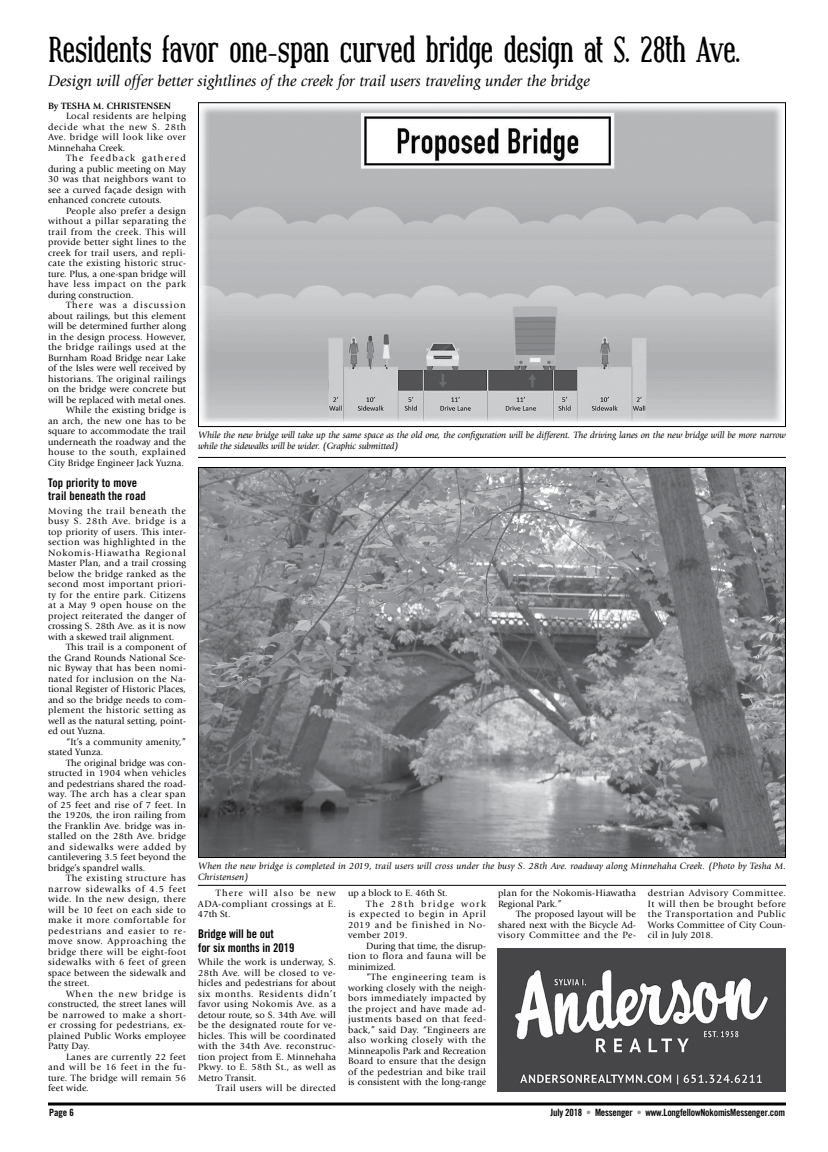
<style>
.page{position:relative;width:828px;height:1152px;background:#fff}
.page>*{position:absolute;margin:0;border:0;box-sizing:border-box;transform-origin:0 0}
.t1{font:700 36px "Covington Cond";letter-spacing:-.03em;color:#000}
.t2{font:italic 16px "Giovanni Std";color:#000}
.t3{font:12px/13.5px "Trade Gothic LT Std Bd Cn 20";letter-spacing:.01em;color:#000}
.t4{font:10px "Trade Gothic LT Std Bd Cn 20";letter-spacing:-.02em;color:#000}
.t5{font:9.5px/10.5px "Giovanni Std";letter-spacing:.025em;color:#000;text-align:justify}
.t6{font:italic 9.5px/10.5px "Giovanni Std";letter-spacing:-.01em;color:#000}
.t7{font:italic 9.5px/10.5px "Giovanni Std";letter-spacing:.02em;color:#000}
.t8{font:9.5px "Giovanni Std";letter-spacing:.005em;color:#000}
.t9{font:9.5px "Giovanni Std";letter-spacing:.045em;color:#000}
.t10{font:9.5px "Giovanni Std";letter-spacing:.055em;color:#000}
.t11{font:9.5px "Giovanni Std";letter-spacing:.06em;color:#000}
.t12{font:9.5px "Giovanni Std";letter-spacing:.075em;color:#000}
.t13{font:9.5px "Giovanni Std";letter-spacing:.08em;color:#000}
.t14{font:9.5px "Giovanni Std";letter-spacing:.07em;color:#000}
.t15{font:700 9.5px "Giovanni Std";color:#000}
.t16{font:9.5px "Giovanni Std";letter-spacing:.145em;color:#000}
.s1{color:#939598}
</style>
<div class="page">
<svg style="left:48px;top:1102px;width:738px;height:4px;background:#3f3f3f"></svg>
<img style="left:200px;top:106px;width:583px;height:316px">
<img style="left:200px;top:469px;width:584px;height:387px">
<hr style="left:198px;top:457px;width:588px;height:1px;background:#000">
<hr style="left:198px;top:885px;width:588px;height:1px;background:#000">
<img style="left:498px;top:948px;width:288px;height:144px">
<h1 class="t1" style="left:48px;top:32px;width:694px">Residents favor one-span curved bridge design at S. 28th Ave.</h1>
<h2 class="t2" style="left:48px;top:72px;width:543px">Design will offer better sightlines of the creek for trail users traveling under the bridge</h2>
<p class="t15" style="left:48px;top:100px;width:125px">By TESHA M. CHRISTENSEN</p>
<p class="t5" style="left:48px;top:111px;width:139px;text-indent:18px">Local residents are helping decide what the new S. 28th Ave. bridge will look like over Minnehaha Creek.</p>
<p class="t5" style="left:48px;top:153px;width:140px;text-indent:18px">The feedback gathered during a public meeting on May 30 was that neighbors want to see a curved façade design with enhanced concrete cutouts.</p>
<p class="t5" style="left:48px;top:206px;width:140px;text-indent:18px">People also prefer a design without a pillar separating the trail from the creek. This will provide better sight lines to the creek for trail users, and repli&shy;cate the existing historic struc&shy;ture. Plus, a one-span bridge will have less impact on the park during construction.</p>
<p class="t5" style="left:48px;top:300px;width:140px;text-align:right">There was a discussion about railings, but this element will be determined further along in the design process. However, the bridge railings used at the<br>Burnham Road Bridge near Lake of the Isles were well received by historians. The original railings on the bridge were concrete but will be replaced with metal ones.<br>While the existing bridge is<br>an arch, the new one has to be square to accommodate the trail underneath the roadway and the house to the south, explained<br>City Bridge Engineer Jack Yuzna.</p>
<p class="t3" style="left:48px;top:476px;width:99px">Top priority to move trail beneath the road</p>
<p class="t5" style="left:48px;top:506px;width:140px">Moving the trail beneath the busy S. 28th Ave. bridge is a top priority of users. This inter&shy;section was highlighted in the Nokomis-Hiawatha Regional Master Plan, and a trail crossing below the bridge ranked as the second most important priori&shy;ty for the entire park. Citizens at a May 9 open house on the project reiterated the danger of crossing S. 28th Ave. as it is now with a skewed trail alignment.</p>
<p class="t5" style="left:48px;top:642px;width:140px;text-indent:18px">This trail is a component of the Grand Rounds National Sce&shy;nic Byway that has been nomi&shy;nated for inclusion on the Na&shy;tional Register of Historic Places, and so the bridge needs to com&shy;plement the historic setting as well as the natural setting, point&shy;ed out Yuzna.</p>
<p class="t5" style="left:48px;top:737px;width:140px;text-indent:18px">“It’s a community amenity,” stated Yunza.</p>
<p class="t5" style="left:48px;top:758px;width:140px;text-indent:18px">The original bridge was con&shy;structed in 1904 when vehicles and pedestrians shared the road&shy;way. The arch has a clear span of 25 feet and rise of 7 feet. In the 1920s, the iron railing from the Franklin Ave. bridge was in&shy;stalled on the 28th Ave. bridge and sidewalks were added by cantilevering 3.5 feet beyond the bridge’s spandrel walls.</p>
<p class="t5" style="left:48px;top:873px;width:140px;text-indent:18px">The existing structure has narrow sidewalks of 4.5 feet wide. In the new design, there will be 10 feet on each side to make it more comfortable for pedestrians and easier to re&shy;move snow. Approaching the bridge there will be eight-foot sidewalks with 6 feet of green space between the sidewalk and the street.</p>
<p class="t5" style="left:48px;top:989px;width:140px;text-indent:18px">When the new bridge is constructed, the street lanes will be narrowed to make a short&shy;er crossing for pedestrians, ex&shy;plained Public Works employee Patty Day.</p>
<p class="t5" style="left:48px;top:1052px;width:140px;text-indent:18px">Lanes are currently 22 feet and will be 16 feet in the fu&shy;ture. The bridge will remain 56 feet wide.</p>
<p class="t6" style="left:198px;top:430px;width:589px">While the new bridge will take up the same space as the old one, the configuration will be different. The driving lanes on the new bridge will be more narrow while the sidewalks will be wider. (Graphic submitted)</p>
<p class="t7" style="left:198px;top:861px;width:590px">When the new bridge is completed in 2019, trail users will cross under the busy S. 28th Ave. roadway along Minnehaha Creek. (Photo by Tesha M.<br>Christensen)</p>
<p class="t5" style="left:498px;top:888px;width:139px">plan for the Nokomis-Hiawatha<br>Regional Park.”</p>
<p class="t5" style="left:498px;top:909px;width:140px;text-indent:18px">The proposed layout will be shared next with the Bicycle Ad&shy;visory Committee and the Pe-</p>
<p class="t5" style="left:198px;top:888px;width:139px;text-indent:18px">There will also be new ADA-compliant crossings at E.<br>47th St.</p>
<p class="t3" style="left:198px;top:927px;width:98px">Bridge will be out<br>for six months in 2019</p>
<p class="t5" style="left:198px;top:957px;width:140px">While the work is underway, S.<br>28th Ave. will be closed to ve&shy;hicles and pedestrians for about six months. Residents didn’t favor using Nokomis Ave. as a detour route, so S. 34th Ave. will be the designated route for ve&shy;hicles. This will be coordinated with the 34th Ave. reconstruc&shy;tion project from E. Minnehaha Pkwy. to E. 58th St., as well as Metro Transit.</p>
<p class="t5" style="left:216px;top:1083px;width:122px">Trail users will be directed</p>
<p class="t5" style="left:648px;top:888px;width:139px">destrian Advisory Committee.<br>It will then be brought before the Transportation and Public Works Committee of City Coun&shy;cil in July 2018.</p>
<p class="t8" style="left:348px;top:888px;width:101px">up a block to E. 46th St.</p>
<p class="t16" style="left:366px;top:899px;width:121px">The 28th bridge work</p>
<p class="t12" style="left:348px;top:909px;width:140px">is expected to begin in April</p>
<p class="t13" style="left:348px;top:920px;width:139px">2019 and be finished in No-</p>
<p class="t5" style="left:348px;top:930px;width:61px">vember 2019.</p>
<p class="t8" style="left:366px;top:941px;width:122px">During that time, the disrup-</p>
<p class="t5" style="left:348px;top:951px;width:140px">tion to flora and fauna will be</p>
<p class="t8" style="left:348px;top:962px;width:50px">minimized.</p>
<p class="t14" style="left:366px;top:972px;width:121px">“The engineering team is</p>
<p class="t5" style="left:348px;top:983px;width:140px">working closely with the neigh-</p>
<p class="t9" style="left:348px;top:993px;width:139px">bors immediately impacted by</p>
<p class="t5" style="left:348px;top:1004px;width:140px">the project and have made ad-</p>
<p class="t10" style="left:348px;top:1014px;width:140px">justments based on that feed-</p>
<p class="t5" style="left:348px;top:1025px;width:140px">back,” said Day. “Engineers are</p>
<p class="t11" style="left:348px;top:1035px;width:140px">also working closely with the</p>
<p class="t8" style="left:348px;top:1045px;width:140px">Minneapolis Park and Recreation</p>
<p class="t5" style="left:348px;top:1056px;width:140px">Board to ensure that the design</p>
<p class="t5" style="left:348px;top:1067px;width:139px">of the pedestrian and bike trail</p>
<p class="t5" style="left:348px;top:1077px;width:140px">is consistent with the long-range</p>
<p class="t4" style="left:49px;top:1107px;width:26px">Page 6</p>
<p class="t4" style="left:551px;top:1107px;width:236px">July 2018 <span class="s1">•</span> Messenger <span class="s1">•</span> www.LongfellowNokomisMessenger.com</p>
</div>
